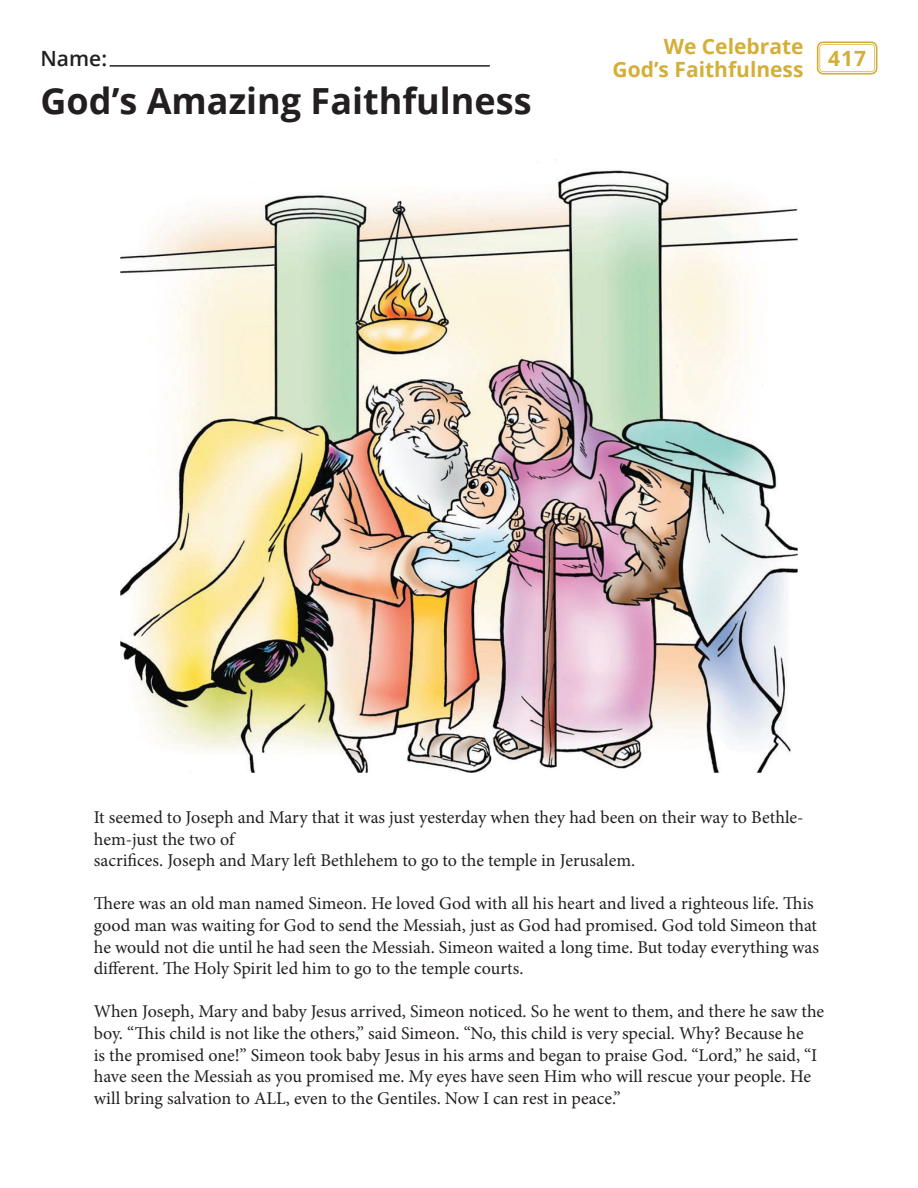
<style>
.page{position:relative;width:918px;height:1188px;background:#fff}
.page>*{position:absolute;margin:0;border:0;box-sizing:border-box;transform-origin:0 0}
.t1{font:700 36px "Open Sans";color:#231f20}
.t2{font:700 21px/22.5px "Open Sans";color:#d4af37;text-align:right}
.t3{font:600 21px "Open Sans";color:#231f20}
.t4{font:18px/21.6px "Minion Pro";color:#231f20}
</style>
<div class="page">
<svg style="left:817px;top:41px;width:60px;height:34px"></svg>
<hr style="left:110px;top:65px;width:380px;height:2px;background:#231f20">
<img style="left:120px;top:159px;width:678px;height:614px">
<p class="t2" style="left:613px;top:35px;width:192px">We Celebrate<br>God’s Faithfulness</p>
<p class="t3" style="left:41px;top:44px;width:68px">Name:</p>
<p class="t2" style="left:828px;top:46px;width:40px">417</p>
<h1 class="t1" style="left:41px;top:75px;width:493px">God’s Amazing Faithfulness</h1>
<p class="t4" style="left:94px;top:807px;width:711px">It seemed to Joseph and Mary that it was just yesterday when they had been on their way to Bethle&shy;hem-just the two of<br>sacrifices. Joseph and Mary left Bethlehem to go to the temple in Jerusalem.</p>
<p class="t4" style="left:94px;top:893px;width:727px">There was an old man named Simeon. He loved God with all his heart and lived a righteous life. This good man was waiting for God to send the Messiah, just as God had promised. God told Simeon that he would not die until he had seen the Messiah. Simeon waited a long time. But today everything was different. The Holy Spirit led him to go to the temple courts.</p>
<p class="t4" style="left:94px;top:1001px;width:732px">When Joseph, Mary and baby Jesus arrived, Simeon noticed. So he went to them, and there he saw the boy. “This child is not like the others,” said Simeon. “No, this child is very special. Why? Because he<br>is the promised one!” Simeon took baby Jesus in his arms and began to praise God. “Lord,” he said, “I have seen the Messiah as you promised me. My eyes have seen Him who will rescue your people. He will bring salvation to ALL, even to the Gentiles. Now I can rest in peace.”</p>
</div>
